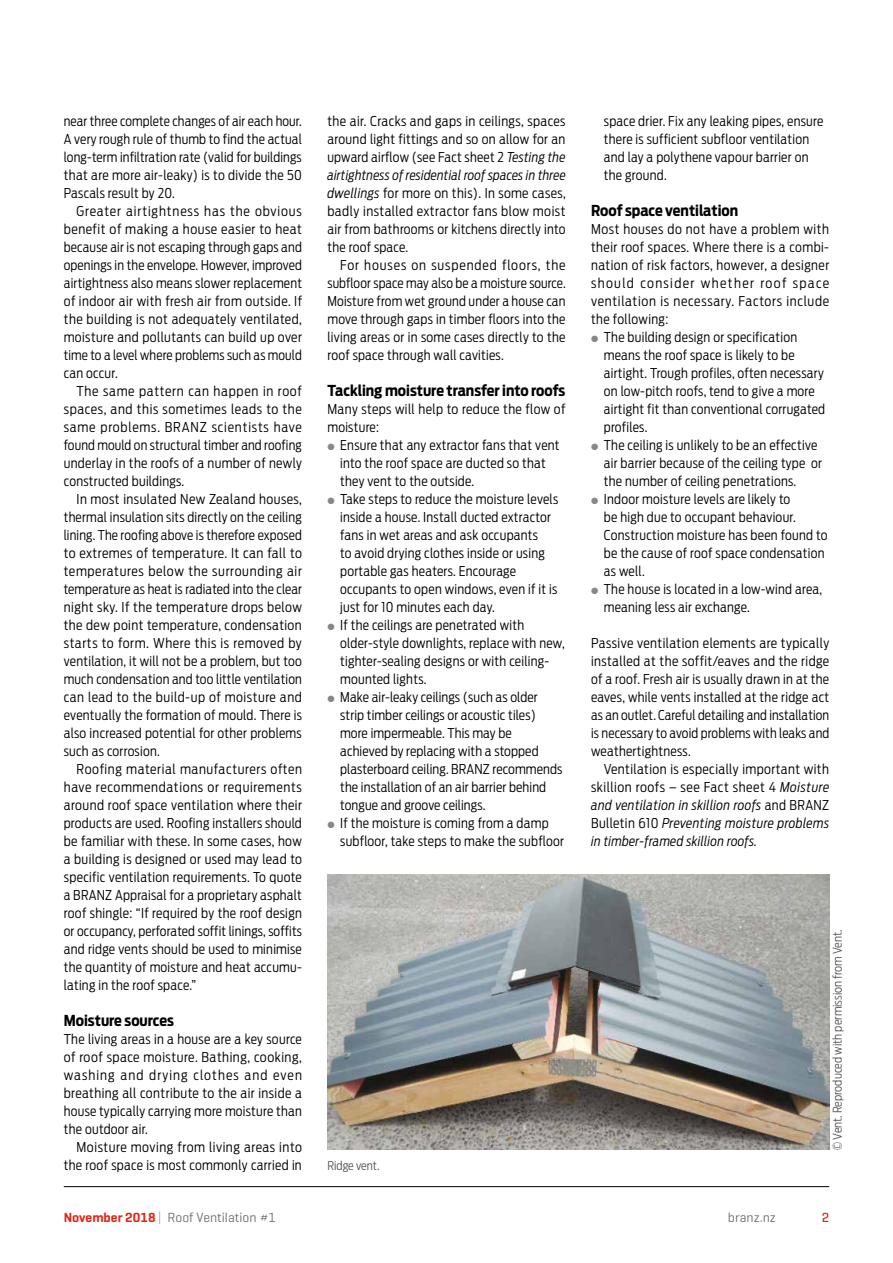
<style>
.page{position:relative;width:893px;height:1263px;background:#fff}
.page>*{position:absolute;margin:0;border:0;box-sizing:border-box;transform-origin:0 0}
.t1{font:700 15px "Antenna Cond";color:#000}
.t2{font:300 13.5px/18px "Antenna Cond";letter-spacing:.02em;color:#000}
.t3{font:italic 300 13.5px/18px "Antenna Cond";letter-spacing:.02em;color:#000;text-align:justify}
.t4{font:13.5px "Geogrotesque";color:#706f6f}
.t5{font:500 13.5px "Geogrotesque";color:#e42313}
.t6{font:300 12px "Antenna Cond";color:#575756}
.s1{font-style:italic}
.s2{font-family:"Publico Text";font-weight:700;font-size:9px;color:#878787}
.s3{font-style:normal}
.s4{font-weight:600;color:#e42313}
.s5{font-weight:200}
</style>
<div class="page">
<hr style="left:64px;top:1186px;width:765px;height:1px;background:#000">
<img style="left:327px;top:874px;width:502px;height:276px">
<p class="t2" style="left:64px;top:112px;width:240px;text-align:justify">near three complete changes of air each hour.<br>A very rough rule of thumb to find the actual long-term infiltration rate (valid for buildings that are more air-leaky) is to divide the 50<br>Pascals result by 20.</p>
<p class="t2" style="left:64px;top:202px;width:240px;text-align:justify;text-indent:13px">Greater airtightness has the obvious benefit of making a house easier to heat because air is not escaping through gaps and openings in the envelope. However, improved airtightness also means slower replacement of indoor air with fresh air from outside. If the building is not adequately ventilated, moisture and pollutants can build up over time to a level where problems such as mould can occur.</p>
<p class="t2" style="left:64px;top:382px;width:240px;text-align:justify;text-indent:13px">The same pattern can happen in roof spaces, and this sometimes leads to the same problems. BRANZ scientists have found mould on structural timber and roofing underlay in the roofs of a number of newly constructed buildings.</p>
<p class="t2" style="left:64px;top:490px;width:240px;text-align:justify;text-indent:13px">In most insulated New Zealand houses, thermal insulation sits directly on the ceiling lining. The roofing above is therefore exposed to extremes of temperature. It can fall to temperatures below the surrounding air temperature as heat is radiated into the clear night sky. If the temperature drops below the dew point temperature, condensation starts to form. Where this is removed by ventilation, it will not be a problem, but too much condensation and too little ventilation can lead to the build-up of moisture and eventually the formation of mould. There is also increased potential for other problems such as corrosion.</p>
<p class="t2" style="left:64px;top:760px;width:240px;text-align:justify;text-indent:13px">Roofing material manufacturers often have recommendations or requirements around roof space ventilation where their products are used. Roofing installers should be familiar with these. In some cases, how a building is designed or used may lead to specific ventilation requirements. To quote a BRANZ Appraisal for a proprietary asphalt roof shingle: “If required by the roof design or occupancy, perforated soffit linings, soffits and ridge vents should be used to minimise the quantity of moisture and heat accumu&shy;lating in the roof space.”</p>
<p class="t1" style="left:64px;top:1012px;width:112px">Moisture sources</p>
<p class="t2" style="left:64px;top:1030px;width:240px;text-align:justify">The living areas in a house are a key source of roof space moisture. Bathing, cooking, washing and drying clothes and even breathing all contribute to the air inside a house typically carrying more moisture than the outdoor air.</p>
<p class="t2" style="left:64px;top:1138px;width:240px;text-align:right">Moisture moving from living areas into the roof space is most commonly carried in</p>
<p class="t2" style="left:327px;top:112px;width:240px;text-align:justify">the air. Cracks and gaps in ceilings, spaces around light fittings and so on allow for an upward airflow (see Fact sheet 2 <span class="s1">Testing the airtightness of residential roof spaces in three dwellings</span> for more on this). In some cases, badly installed extractor fans blow moist air from bathrooms or kitchens directly into the roof space.</p>
<p class="t2" style="left:327px;top:256px;width:240px;text-align:justify;text-indent:13px">For houses on suspended floors, the subfloor space may also be a moisture source.<br>Moisture from wet ground under a house can move through gaps in timber floors into the living areas or in some cases directly to the roof space through wall cavities.</p>
<p class="t1" style="left:327px;top:382px;width:240px">Tackling moisture transfer into roofs</p>
<p class="t2" style="left:327px;top:400px;width:240px">Many steps will help to reduce the flow of moisture:</p>
<p class="t2" style="left:340px;top:436px;width:221px;text-indent:-13px"><span class="s2">●</span> Ensure that any extractor fans that vent into the roof space are ducted so that they vent to the outside.</p>
<p class="t2" style="left:340px;top:490px;width:220px;text-indent:-13px"><span class="s2">●</span> Take steps to reduce the moisture levels inside a house. Install ducted extractor fans in wet areas and ask occupants<br>to avoid drying clothes inside or using portable gas heaters. Encourage occupants to open windows, even if it is just for 10 minutes each day.</p>
<p class="t2" style="left:340px;top:616px;width:226px;text-indent:-13px"><span class="s2">●</span> If the ceilings are penetrated with older-style downlights, replace with new, tighter-sealing designs or with ceiling&shy;mounted lights.</p>
<p class="t2" style="left:340px;top:688px;width:224px;text-indent:-13px"><span class="s2">●</span> Make air-leaky ceilings (such as older strip timber ceilings or acoustic tiles) more impermeable. This may be achieved by replacing with a stopped plasterboard ceiling. BRANZ recommends the installation of an air barrier behind tongue and groove ceilings.</p>
<p class="t2" style="left:340px;top:814px;width:225px;text-indent:-13px"><span class="s2">●</span> If the moisture is coming from a damp subfloor, take steps to make the subfloor</p>
<p class="t6" style="left:327px;top:1159px;width:54px">Ridge vent.</p>
<p class="t2" style="left:604px;top:112px;width:221px">space drier. Fix any leaking pipes, ensure there is sufficient subfloor ventilation and lay a polythene vapour barrier on the ground.</p>
<p class="t1" style="left:591px;top:202px;width:149px">Roof space ventilation</p>
<p class="t2" style="left:591px;top:220px;width:240px;text-align:justify">Most houses do not have a problem with their roof spaces. Where there is a combi&shy;nation of risk factors, however, a designer should consider whether roof space ventilation is necessary. Factors include the following:</p>
<p class="t2" style="left:604px;top:328px;width:223px;text-indent:-13px"><span class="s2">●</span> The building design or specification means the roof space is likely to be airtight. Trough profiles, often necessary on low-pitch roofs, tend to give a more airtight fit than conventional corrugated profiles.</p>
<p class="t2" style="left:604px;top:436px;width:220px;text-indent:-13px"><span class="s2">●</span> The ceiling is unlikely to be an effective air barrier because of the ceiling type or the number of ceiling penetrations.</p>
<p class="t2" style="left:604px;top:490px;width:225px;text-indent:-13px"><span class="s2">●</span> Indoor moisture levels are likely to<br>be high due to occupant behaviour.<br>Construction moisture has been found to be the cause of roof space condensation as well.</p>
<p class="t2" style="left:604px;top:580px;width:220px;text-indent:-13px"><span class="s2">●</span> The house is located in a low-wind area, meaning less air exchange.</p>
<p class="t2" style="left:591px;top:634px;width:240px;text-align:justify">Passive ventilation elements are typically installed at the soffit/eaves and the ridge of a roof. Fresh air is usually drawn in at the eaves, while vents installed at the ridge act as an outlet. Careful detailing and installation is necessary to avoid problems with leaks and weathertightness.</p>
<p class="t3" style="left:591px;top:760px;width:240px;text-indent:13px"><span class="s3">Ventilation is especially important with skillion roofs – see Fact sheet 4</span> Moisture and ventilation in skillion roofs <span class="s3">and BRANZ Bulletin 610</span> Preventing moisture problems in timber-framed skillion roofs.</p>
<p class="t6" style="left:831px;top:1150px;width:222px;rotate:-90deg">© Vent. Reproduced with permission from Vent.</p>
<p class="t4" style="left:64px;top:1209px;width:214px"><span class="s4">November 2018</span> <span class="s5">|</span> Roof Ventilation #1</p>
<p class="t4" style="left:728px;top:1209px;width:50px">branz.nz</p>
<p class="t5" style="left:822px;top:1209px;width:9px">2</p>
</div>
